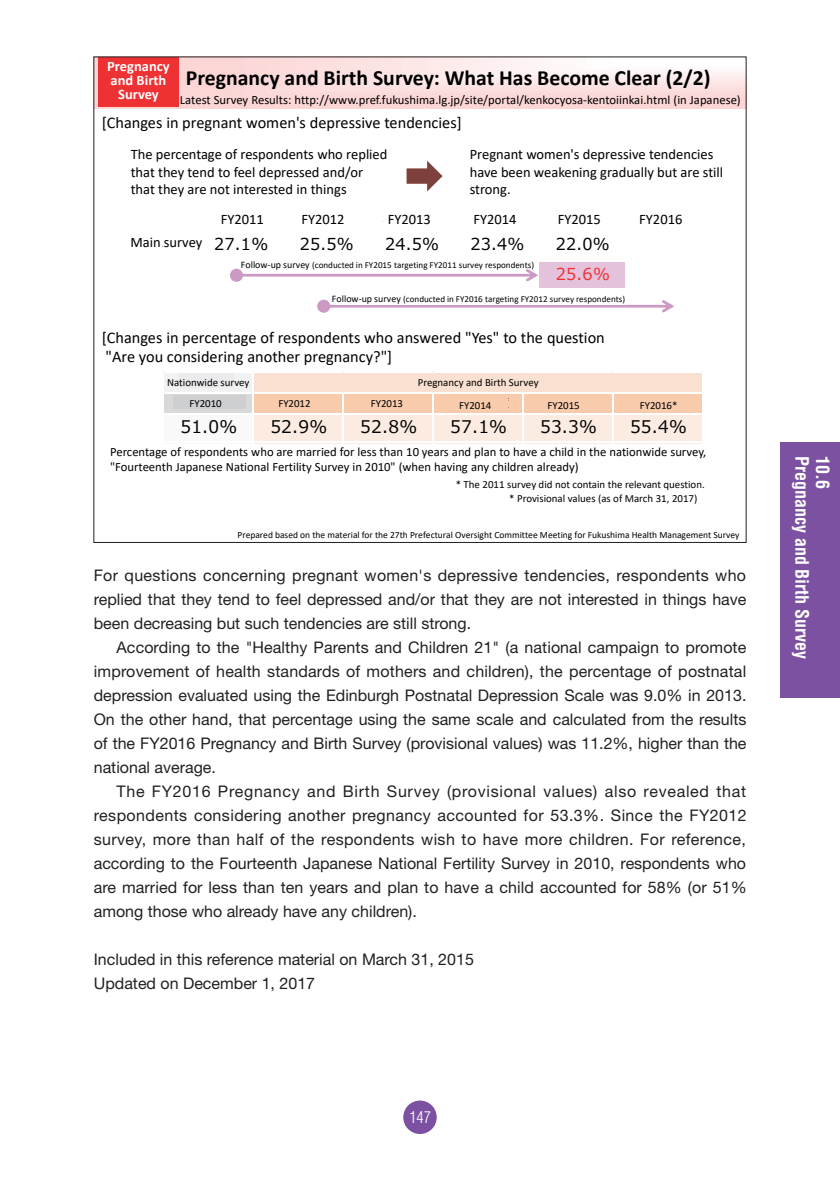
<style>
.page{position:relative;width:840px;height:1191px;background:#fff}
.page>*{position:absolute;margin:0;border:0;box-sizing:border-box;transform-origin:0 0}
.t1{font:700 21.8px "Calibri";color:#000}
.t2{font:700 condensed 18px "Helvetica";color:#fff}
.t3{font:17.4px "Meiryo";letter-spacing:.01em;color:#000}
.t4{font:16.4px/30.2px "Meiryo";letter-spacing:.01em;color:#000}
.t5{font:16.2px/18.6px "Calibri";color:#000}
.t6{font:16px/24px "Helvetica Neue";color:#231f20;text-align:justify}
.t7{font:300 condensed 16px "Helvetica";color:#fff}
.t8{font:14.4px/17.4px "Calibri";color:#000}
.t9{font:700 14.4px/14px "Calibri";color:#fff;text-align:center}
.t10{font:12.6px/15.2px "Calibri";color:#000}
.t11{font:11.8px/21px "Meiryo";color:#000;text-align:center}
.t12{font:11.2px "Meiryo";color:#000}
.t13{font:10.8px/21.2px "Calibri";color:#000;text-align:center}
.t14{font:9.6px "Calibri";color:#000}
.t15{font:9px "Calibri";color:#000}
.t16{font:9px "Meiryo";color:#000}
.s1{font-size:10px}
.s2{font-size:11.2px}
.s3{color:#ee3133}
.s4{font-family:"Arial"}
</style>
<div class="page">
<div style="left:403px;top:1100px;width:33px;height:34px;background:#7c51a1;border-radius:50%"></div>
<div style="left:780px;top:442px;width:59px;height:255px;background:#7c51a1"></div>
<img style="left:96px;top:59px;width:648px;height:49px">
<svg style="left:406px;top:161px;width:36px;height:30px"></svg>
<div style="left:539px;top:262px;width:86px;height:27px;background:#e4c2db"></div>
<div style="left:624px;top:262px;width:86px;height:27px;background:#fff"></div>
<div style="left:230px;top:269px;width:13px;height:13px;background:#cc98c4;border-radius:50%"></div>
<svg style="left:240px;top:269px;width:298px;height:12px"></svg>
<div style="left:317px;top:300px;width:13px;height:13px;background:#cc98c4;border-radius:50%"></div>
<svg style="left:327px;top:300px;width:347px;height:12px"></svg>
<div style="left:164px;top:373px;width:90px;height:21px;background:#f2f2f2"></div>
<div style="left:253px;top:373px;width:450px;height:21px;background:#fae0d0"></div>
<div style="left:164px;top:393px;width:90px;height:22px;background:#d9d9d9"></div>
<div style="left:253px;top:393px;width:450px;height:22px;background:#f8cbad"></div>
<div style="left:164px;top:414px;width:90px;height:29px;background:#f9f9f9"></div>
<div style="left:253px;top:414px;width:450px;height:29px;background:#fbebe1"></div>
<hr style="left:164px;top:392px;width:539px;height:2px;background:#fff">
<hr style="left:164px;top:413px;width:539px;height:2px;background:#fff">
<hr style="left:252px;top:373px;width:2px;height:70px;background:#fff">
<hr style="left:342px;top:394px;width:2px;height:49px;background:#fff">
<hr style="left:432px;top:394px;width:1px;height:49px;background:#fff">
<hr style="left:521px;top:394px;width:2px;height:49px;background:#fff">
<hr style="left:611px;top:394px;width:2px;height:49px;background:#fff">
<hr style="left:164px;top:441px;width:539px;height:2px;background:#fff">
<hr style="left:701px;top:373px;width:2px;height:70px;background:#fff">
<div style="left:98px;top:57px;width:80px;height:49px;background:#ee3133"></div>
<div style="left:179px;top:374px;width:55px;height:14px;background:#ebebed"></div>
<div style="left:332px;top:288px;width:293px;height:16px;background:#fff"></div>
<div style="left:173px;top:395px;width:72px;height:13px;background:#cecfd1"></div>
<p class="t9" style="left:107px;top:59px;width:64px">Pregnancy and Birth<br>Survey</p>
<p class="t1" style="left:186px;top:62px;width:526px">Pregnancy and Birth Survey: What Has Become Clear (2/2)</p>
<p class="t10" style="left:180px;top:92px;width:562px">Latest Survey Results: http://www.pref.fukushima.lg.jp/site/portal/kenkocyosa‐kentoiinkai.html (in Japanese)</p>
<p class="t5" style="left:102px;top:113px;width:361px">[Changes in pregnant women's depressive tendencies]</p>
<p class="t8" style="left:131px;top:145px;width:258px">The percentage of respondents who replied that they tend to feel depressed and/or that they are not interested in things</p>
<p class="t8" style="left:469px;top:145px;width:255px">Pregnant women's depressive tendencies have been weakening gradually but are still strong.</p>
<p class="t8" style="left:220px;top:210px;width:45px">FY2011</p>
<p class="t8" style="left:301px;top:210px;width:45px">FY2012</p>
<p class="t8" style="left:387px;top:210px;width:45px">FY2013</p>
<p class="t8" style="left:473px;top:210px;width:45px">FY2014</p>
<p class="t8" style="left:557px;top:210px;width:45px">FY2015</p>
<p class="t8" style="left:639px;top:210px;width:45px">FY2016</p>
<p class="t15" style="left:241px;top:259px;width:294px"><span class="s1">Follow‐up survey</span> (conducted in FY2015 targeting FY2011 survey respondents)</p>
<p class="t15" style="left:332px;top:292px;width:294px"><span class="s1">Follow‐up survey</span> (conducted in FY2016 targeting FY2012 survey respondents)</p>
<p class="t12" style="left:211px;top:213px;width:60px">平成23年度</p>
<p class="t12" style="left:297px;top:213px;width:60px">平成24年度</p>
<p class="t12" style="left:382px;top:213px;width:60px">平成25年度</p>
<p class="t12" style="left:467px;top:213px;width:60px">平成26年度</p>
<p class="t12" style="left:553px;top:213px;width:60px">平成27年度</p>
<p class="t12" style="left:638px;top:213px;width:60px">平成28年度</p>
<p class="t4" style="left:162px;top:230px;width:107px"><span class="s2">本調査</span> 27.1%</p>
<p class="t4" style="left:299px;top:230px;width:55px">25.5%</p>
<p class="t4" style="left:385px;top:230px;width:55px">24.5%</p>
<p class="t4" style="left:470px;top:230px;width:55px">23.4%</p>
<p class="t4" style="left:555px;top:230px;width:56px">22.0%<br><span class="s3">25.6%</span></p>
<p class="t8" style="left:130px;top:233px;width:73px">Main survey</p>
<p class="t16" style="left:243px;top:256px;width:290px">フォローアップ調査<span class="s4">(</span>平成<span class="s4">23</span>年度調査回答者に対して平成<span class="s4">27</span>年度に実施<span class="s4">)</span></p>
<p class="t16" style="left:334px;top:291px;width:290px">フォローアップ調査<span class="s4">(</span>平成<span class="s4">24</span>年度調査回答者に対して平成<span class="s4">28</span>年度に実施<span class="s4">)</span></p>
<p class="t5" style="left:102px;top:328px;width:504px">[Changes in percentage of respondents who answered "Yes" to the question "Are you considering another pregnancy?"]</p>
<p class="t11" style="left:178px;top:371px;width:63px">全国調査平成22年度</p>
<p class="t11" style="left:425px;top:371px;width:108px">妊産婦に関する調査</p>
<p class="t13" style="left:167px;top:371px;width:84px">Nationwide survey<br>FY2010</p>
<p class="t13" style="left:417px;top:371px;width:122px">Pregnancy and Birth Survey</p>
<p class="t11" style="left:267px;top:392px;width:63px">平成24年度</p>
<p class="t11" style="left:357px;top:392px;width:63px">平成25年度</p>
<p class="t11" style="left:447px;top:392px;width:63px">平成26年度</p>
<p class="t11" style="left:537px;top:392px;width:63px">平成27年度</p>
<p class="t11" style="left:627px;top:392px;width:63px">平成28年度</p>
<p class="t13" style="left:278px;top:392px;width:34px">FY2012</p>
<p class="t13" style="left:370px;top:393px;width:34px">FY2013</p>
<p class="t13" style="left:459px;top:394px;width:34px">FY2014</p>
<p class="t13" style="left:547px;top:394px;width:34px">FY2015</p>
<p class="t13" style="left:639px;top:394px;width:39px">FY2016*</p>
<p class="t3" style="left:180px;top:415px;width:58px">51.0%</p>
<p class="t3" style="left:270px;top:415px;width:58px">52.9%</p>
<p class="t3" style="left:360px;top:415px;width:58px">52.8%</p>
<p class="t3" style="left:450px;top:415px;width:58px">57.1%</p>
<p class="t3" style="left:540px;top:415px;width:58px">53.3%</p>
<p class="t3" style="left:629px;top:415px;width:58px">55.4%</p>
<p class="t10" style="left:110px;top:443px;width:597px">Percentage of respondents who are married for less than 10 years and plan to have a child in the nationwide survey, "Fourteenth Japanese National Fertility Survey in 2010" (when having any children already)</p>
<p class="t13" style="left:455px;top:474px;width:250px">* The 2011 survey did not contain the relevant question.</p>
<p class="t13" style="left:509px;top:488px;width:189px">* Provisional values (as of March 31, 2017)</p>
<p class="t14" style="left:237px;top:528px;width:503px">Prepared based on the material for the 27th Prefectural Oversight Committee Meeting for Fukushima Health Management Survey</p>
<p class="t6" style="left:94px;top:563px;width:653px">For questions concerning pregnant women's depressive tendencies, respondents who replied that they tend to feel depressed and/or that they are not interested in things have been decreasing but such tendencies are still strong.</p>
<p class="t6" style="left:94px;top:635px;width:654px;text-indent:23px">According to the "Healthy Parents and Children 21" (a national campaign to promote improvement of health standards of mothers and children), the percentage of postnatal depression evaluated using the Edinburgh Postnatal Depression Scale was 9.0% in 2013.<br>On the other hand, that percentage using the same scale and calculated from the results of the FY2016 Pregnancy and Birth Survey (provisional values) was 11.2%, higher than the national average.</p>
<p class="t6" style="left:94px;top:779px;width:654px;text-indent:23px">The FY2016 Pregnancy and Birth Survey (provisional values) also revealed that respondents considering another pregnancy accounted for 53.3%. Since the FY2012 survey, more than half of the respondents wish to have more children. For reference, according to the Fourteenth Japanese National Fertility Survey in 2010, respondents who are married for less than ten years and plan to have a child accounted for 58% (or 51% among those who already have any children).</p>
<p class="t6" style="left:94px;top:947px;width:381px">Included in this reference material on March 31, 2015</p>
<p class="t6" style="left:94px;top:971px;width:223px">Updated on December 1, 2017</p>
<p class="t2" style="left:812px;top:456px;width:204px;rotate:90deg">Pregnancy and Birth Survey</p>
<p class="t2" style="left:833px;top:456px;width:34px;rotate:90deg">10.6</p>
<p class="t7" style="left:409px;top:1107px;width:23px">147</p>
</div>
